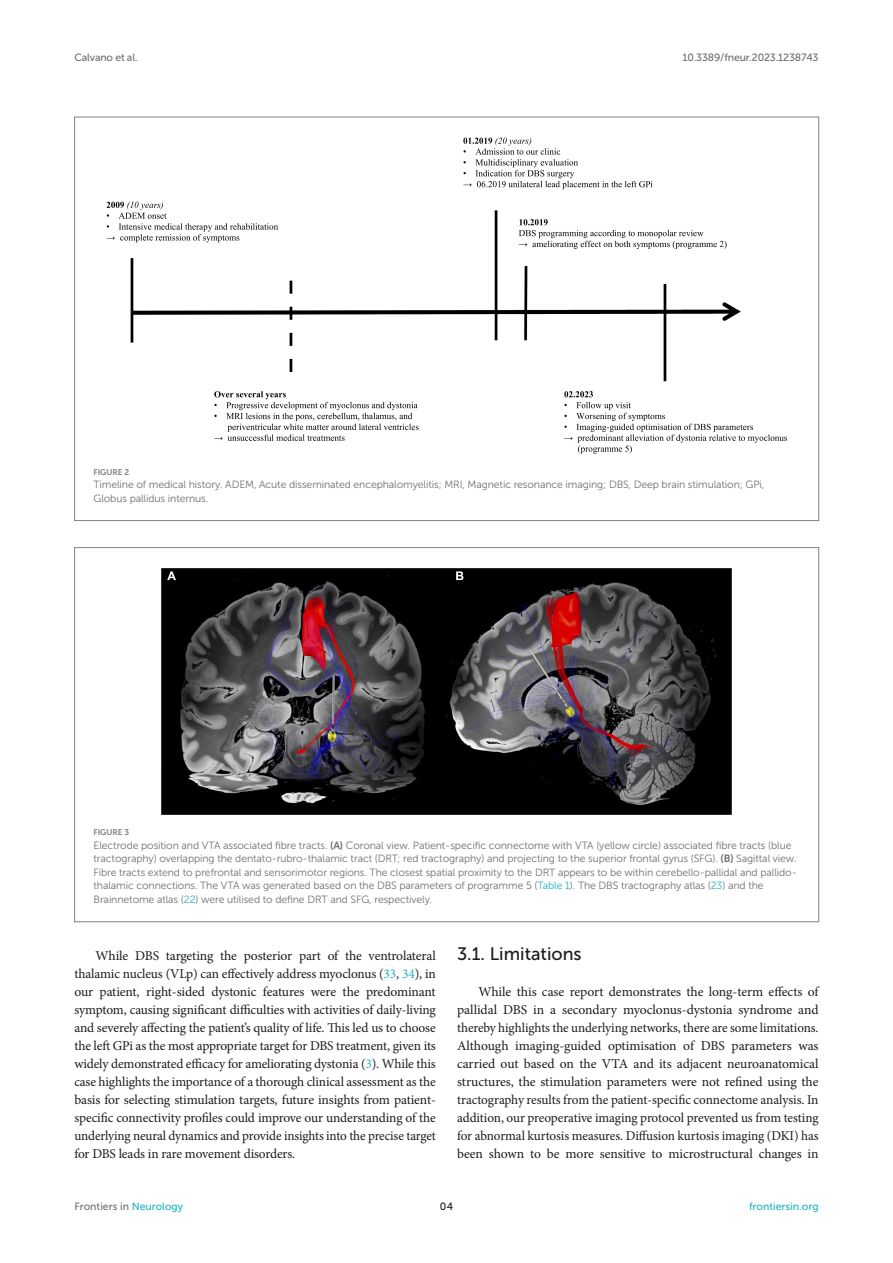
<style>
.page{position:relative;width:893px;height:1263px;background:#fff}
.page>*{position:absolute;margin:0;border:0;box-sizing:border-box;transform-origin:0 0}
.HEAD_2{font:18px "Museo Sans 500";color:#1b1c1b}
.TEXT{font:13.5px/18px "Minion Pro";letter-spacing:-.01em;color:#1b1c1b;text-align:justify}
.FIG_LEG{font:10.5px/13.5px "Museo Sans 300";letter-spacing:-.01em;color:#706f70}
.t1{font:10.5px "Museo Sans 500";letter-spacing:-.015em;color:#706f70}
.t2{font:10.5px "Museo Sans 500";color:#1db5c3}
.t3{font:10.5px "Museo Sans 500";color:#1b1c1b}
.FIG_HD{font:8.25px "Museo Sans 700";letter-spacing:-.01em;color:#7e7f7f}
.s1{font-family:"Museo Sans 700"}
.s2{color:#1db5c3}
</style>
<div class="page">
<img style="left:161px;top:568px;width:571px;height:247px">
<img style="left:106px;top:137px;width:681px;height:317px">
<p class="t1" style="left:74px;top:51px;width:65px">Calvano et al.</p>
<p class="t1" style="left:682px;top:51px;width:138px">10.3389/fneur.2023.1238743</p>
<p class="FIG_HD" style="left:94px;top:467px;width:37px">FIGURE 2</p>
<p class="FIG_LEG" style="left:94px;top:478px;width:672px">Timeline of medical history. ADEM, Acute disseminated encephalomyelitis; MRI, Magnetic resonance imaging; DBS, Deep brain stimulation; GPi,<br>Globus pallidus internus.</p>
<p class="FIG_HD" style="left:94px;top:828px;width:37px">FIGURE 3</p>
<p class="FIG_LEG" style="left:94px;top:838px;width:705px">Electrode position and VTA associated fibre tracts. <span class="s1">(A)</span> Coronal view. Patient-specific connectome with VTA (yellow circle) associated fibre tracts (blue tractography) overlapping the dentato-rubro-thalamic tract (DRT; red tractography) and projecting to the superior frontal gyrus (SFG). <span class="s1">(B)</span> Sagittal view.<br>Fibre tracts extend to prefrontal and sensorimotor regions. The closest spatial proximity to the DRT appears to be within cerebello-pallidal and pallido&shy;thalamic connections. The VTA was generated based on the DBS parameters of programme 5 (<span class="s2">Table 1</span>). The DBS tractography atlas (<span class="s2">23</span>) and the Brainnetome atlas (<span class="s2">22</span>) were utilised to define DRT and SFG, respectively.</p>
<p class="TEXT" style="left:74px;top:947px;width:363px;text-indent:21px">While DBS targeting the posterior part of the ventrolateral thalamic nucleus (VLp) can effectively address myoclonus (<span class="s2">33</span>, <span class="s2">34</span>), in our patient, right-sided dystonic features were the predominant symptom, causing significant difficulties with activities of daily-living and severely affecting the patient’s quality of life. This led us to choose the left GPi as the most appropriate target for DBS treatment, given its widely demonstrated efficacy for ameliorating dystonia (<span class="s2">3</span>). While this case highlights the importance of a thorough clinical assessment as the basis for selecting stimulation targets, future insights from patient&shy;specific connectivity profiles could improve our understanding of the underlying neural dynamics and provide insights into the precise target for DBS leads in rare movement disorders.</p>
<p class="HEAD_2" style="left:457px;top:944px;width:126px">3.1. Limitations</p>
<p class="TEXT" style="left:457px;top:983px;width:363px;text-indent:21px">While this case report demonstrates the long-term effects of pallidal DBS in a secondary myoclonus-dystonia syndrome and thereby highlights the underlying networks, there are some limitations.<br>Although imaging-guided optimisation of DBS parameters was carried out based on the VTA and its adjacent neuroanatomical structures, the stimulation parameters were not refined using the tractography results from the patient-specific connectome analysis. In addition, our preoperative imaging protocol prevented us from testing for abnormal kurtosis measures. Diffusion kurtosis imaging (DKI) has been shown to be more sensitive to microstructural changes in</p>
<p class="t1" style="left:74px;top:1200px;width:110px">Frontiers in <span class="s2">Neurology</span></p>
<p class="t3" style="left:440px;top:1200px;width:15px">04</p>
<p class="t2" style="left:749px;top:1200px;width:71px">frontiersin.org</p>
</div>
